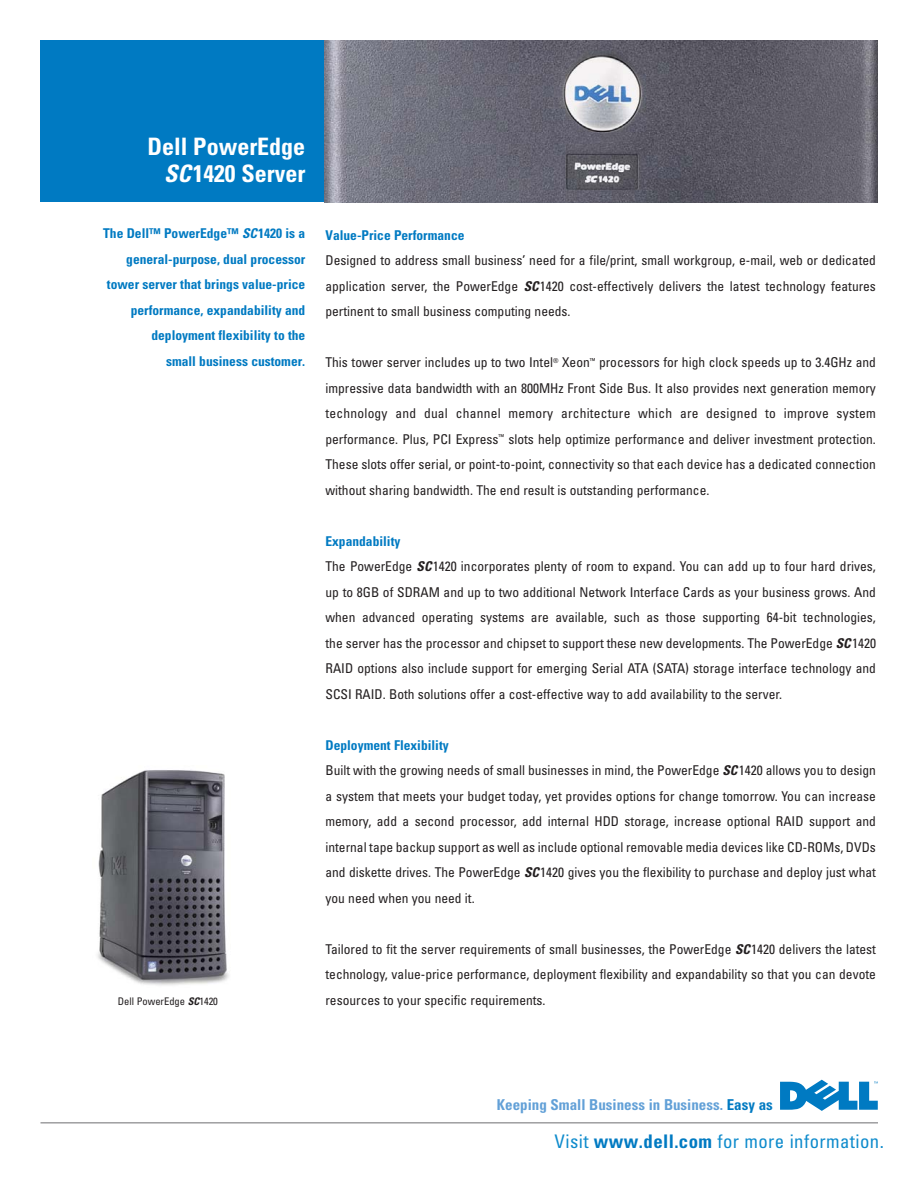
<style>
.page{position:relative;width:918px;height:1188px;background:#fff}
.page>*{position:absolute;margin:0;border:0;box-sizing:border-box;transform-origin:0 0}
.t1{font:700 condensed 24px/27px "Univers LT Std";color:#fff;text-align:right}
.t2{font:condensed 18.75px "Univers LT Std";letter-spacing:.02em;color:#0e8bcc}
.t3{font:700 condensed 15px "Univers LT Std";color:#62a0d7}
.t4{font:condensed 13.5px/25.5px "Univers LT Std";color:#231f20;text-align:justify}
.t5{font:700 condensed 13.5px/25.5px "Univers LT Std";color:#007ac2;text-align:right}
.t6{font:condensed 10.5px "Univers LT Std";color:#231f20}
.s1{font-style:italic}
.s2{font-weight:700;font-style:italic}
.s3{font-weight:700;color:#007ac2}
.s4{color:#007ac2}
</style>
<div class="page">
<img style="left:324px;top:40px;width:554px;height:162px">
<div style="left:40px;top:40px;width:284px;height:162px;background:#007ac2"></div>
<svg style="left:780px;top:1080px;width:98px;height:31px"></svg>
<hr style="left:40px;top:1123px;width:838px;height:1px;background:#6d6e70">
<img style="left:97px;top:770px;width:132px;height:216px">
<h1 class="t1" style="left:147px;top:136px;width:159px">Dell PowerEdge<br><span class="s1">SC</span>1420 Server</h1>
<p class="t5" style="left:103px;top:222px;width:204px">The Dell™ PowerEdge™ <span class="s1">SC</span>1420 is a general-purpose, dual processor tower server that brings value-price performance, expandability and deployment flexibility to the<br>small business customer.</p>
<p class="t6" style="left:118px;top:997px;width:102px">Dell PowerEdge <span class="s2">SC</span>1420</p>
<p class="t5" style="left:326px;top:224px;width:141px">Value-Price Performance</p>
<p class="t4" style="left:326px;top:249px;width:552px">Designed to address small business’ need for a file/print, small workgroup, e-mail, web or dedicated application server, the PowerEdge <span class="s2">SC</span>1420 cost-effectively delivers the latest technology features pertinent to small business computing needs.</p>
<p class="t4" style="left:325px;top:351px;width:552px">This tower server includes up to two Intel<sup>®</sup> Xeon<sup>™</sup> processors for high clock speeds up to 3.4GHz and impressive data bandwidth with an 800MHz Front Side Bus. It also provides next generation memory technology and dual channel memory architecture which are designed to improve system performance. Plus, PCI Express<sup>™</sup> slots help optimize performance and deliver investment protection.<br>These slots offer serial, or point-to-point, connectivity so that each device has a dedicated connection without sharing bandwidth. The end result is outstanding performance.</p>
<p class="t4" style="left:325px;top:530px;width:552px;text-align:left"><span class="s3">Expandability<br></span>The PowerEdge <span class="s2">SC</span>1420 incorporates plenty of room to expand. You can add up to four hard drives, up to 8GB of SDRAM and up to two additional Network Interface Cards as your business grows. And when advanced operating systems are available, such as those supporting 64-bit technologies, the server has the processor and chipset to support these new developments. The PowerEdge <span class="s2">SC</span>1420<br>RAID options also include support for emerging Serial ATA (SATA) storage interface technology and SCSI RAID. Both solutions offer a cost-effective way to add availability to the server.</p>
<p class="t4" style="left:326px;top:734px;width:552px;text-align:left"><span class="s3">Deployment Flexibility<br></span>Built with the growing needs of small businesses in mind, the PowerEdge <span class="s2">SC</span>1420 allows you to design a system that meets your budget today, yet provides options for change tomorrow. You can increase memory, add a second processor, add internal HDD storage, increase optional RAID support and internal tape backup support as well as include optional removable media devices like CD-ROMs, DVDs and diskette drives. The PowerEdge <span class="s2">SC</span>1420 gives you the flexibility to purchase and deploy just what you need when you need it.</p>
<p class="t4" style="left:326px;top:938px;width:552px">Tailored to fit the server requirements of small businesses, the PowerEdge <span class="s2">SC</span>1420 delivers the latest technology, value-price performance, deployment flexibility and expandability so that you can devote resources to your specific requirements.</p>
<p class="t3" style="left:497px;top:1099px;width:278px">Keeping Small Business in Business. <span class="s4">Easy as</span></p>
<h2 class="t2" style="left:555px;top:1134px;width:331px">Visit <span class="s3">www.dell.com</span> for more information.</h2>
</div>
